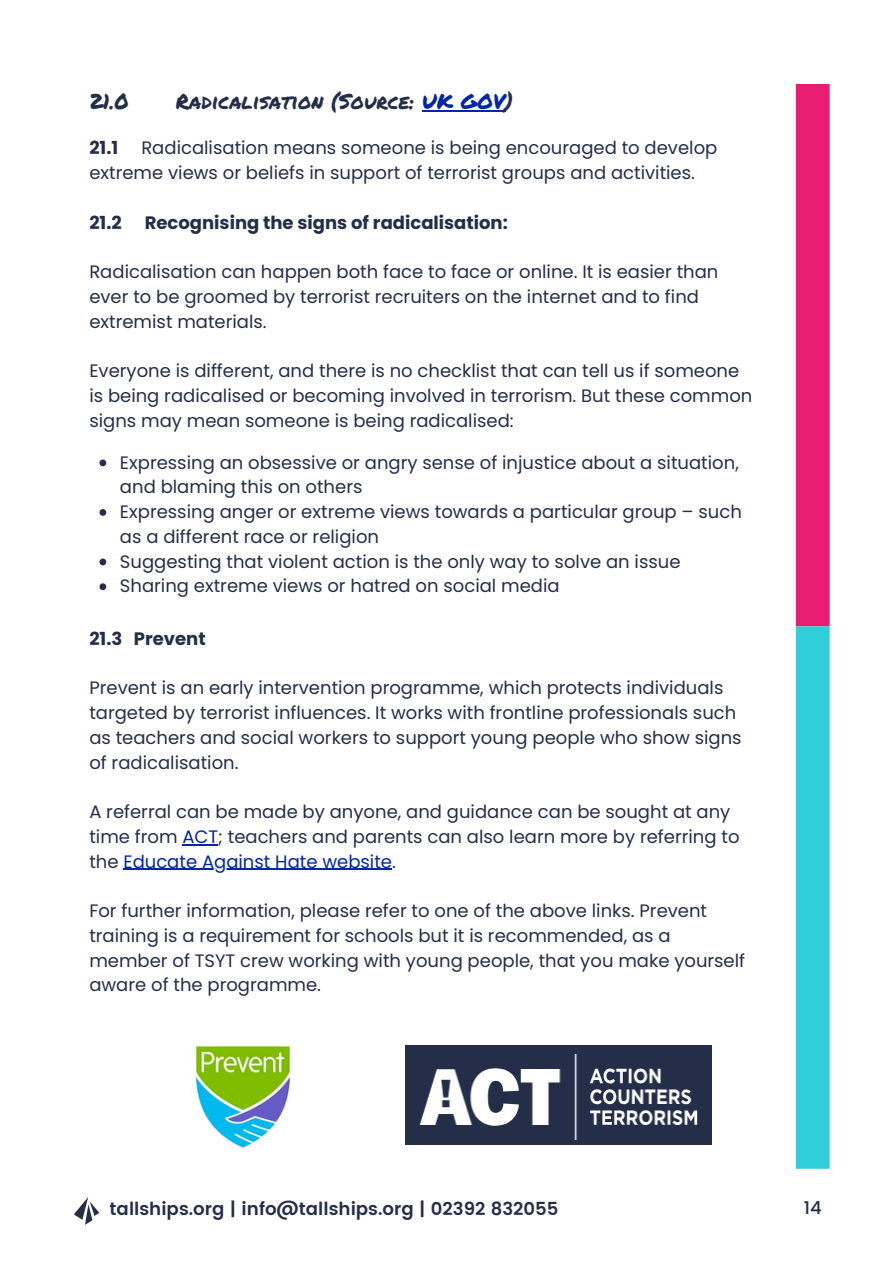
<style>
.page{position:relative;width:894px;height:1264px;background:#fff}
.page>*{position:absolute;margin:0;border:0;box-sizing:border-box;transform-origin:0 0}
.t1{font:21px "Permanent Marker";color:#242e49}
.t2{font:18px/24.8px "Poppins";color:#242e49}
.t3{font:700 18px "Poppins";color:#242e49}
.t4{font:600 18px "Poppins";color:#242e49}
.t5{font:500 18px "Poppins";color:#242e49}
.s1{color:#0026a9}
</style>
<div class="page">
<div style="left:795px;top:84px;width:34px;height:542px;background:#e71d72"></div>
<div style="left:795px;top:626px;width:34px;height:542px;background:#31cdd9"></div>
<img style="left:74px;top:1197px;width:26px;height:28px">
<div style="left:405px;top:1044px;width:306px;height:100px;background:#242e49"></div>
<img style="left:410px;top:1044px;width:296px;height:101px">
<img style="left:195px;top:1045px;width:96px;height:104px">
<hr style="left:422px;top:111px;width:83px;height:1px;background:#0026a9">
<svg style="left:99px;top:459px;width:7px;height:7px"></svg>
<svg style="left:99px;top:509px;width:7px;height:7px"></svg>
<svg style="left:99px;top:558px;width:7px;height:7px"></svg>
<svg style="left:99px;top:583px;width:7px;height:7px"></svg>
<hr style="left:182px;top:844px;width:36px;height:1px;background:#0026a9">
<hr style="left:123px;top:868px;width:199px;height:1px;background:#0026a9">
<hr style="left:322px;top:868px;width:70px;height:1px;background:#0026a9">
<h2 class="t1" style="left:89px;top:86px;width:41px">21.0</h2>
<h2 class="t1" style="left:176px;top:86px;width:339px">Radicalisation (Source: <span class="s1">UK GOV</span>)</h2>
<p class="t3" style="left:89px;top:135px;width:30px">21.1</p>
<p class="t2" style="left:89px;top:136px;width:629px;text-indent:52px">Radicalisation means someone is being encouraged to develop extreme views or beliefs in support of terrorist groups and activities.</p>
<p class="t3" style="left:89px;top:210px;width:34px">21.2</p>
<p class="t3" style="left:145px;top:210px;width:364px">Recognising the signs of radicalisation:</p>
<p class="t2" style="left:89px;top:259px;width:630px">Radicalisation can happen both face to face or online. It is easier than ever to be groomed by terrorist recruiters on the internet and to find extremist materials.</p>
<p class="t2" style="left:89px;top:358px;width:664px">Everyone is different, and there is no checklist that can tell us if someone is being radicalised or becoming involved in terrorism. But these common signs may mean someone is being radicalised:</p>
<p class="t2" style="left:120px;top:450px;width:620px">Expressing an obsessive or angry sense of injustice about a situation, and blaming this on others</p>
<p class="t2" style="left:120px;top:499px;width:623px">Expressing anger or extreme views towards a particular group – such as a different race or religion</p>
<h2 class="t2" style="left:120px;top:549px;width:562px">Suggesting that violent action is the only way to solve an issue</h2>
<p class="t2" style="left:120px;top:573px;width:441px">Sharing extreme views or hatred on social media</p>
<p class="t3" style="left:89px;top:626px;width:118px">21.3 Prevent</p>
<p class="t2" style="left:89px;top:675px;width:653px">Prevent is an early intervention programme, which protects individuals targeted by terrorist influences. It works with frontline professionals such as teachers and social workers to support young people who show signs of radicalisation.</p>
<p class="t2" style="left:89px;top:799px;width:651px">A referral can be made by anyone, and guidance can be sought at any time from <span class="s1">ACT</span>; teachers and parents can also learn more by referring to the <span class="s1">Educate Against Hate website</span>.</p>
<p class="t2" style="left:89px;top:898px;width:657px">For further information, please refer to one of the above links. Prevent training is a requirement for schools but it is recommended, as a member of TSYT crew working with young people, that you make yourself aware of the programme.</p>
<h1 class="t4" style="left:109px;top:1198px;width:450px">tallships.org | info@tallships.org | 02392 832055</h1>
<p class="t5" style="left:803px;top:1197px;width:19px">14</p>
</div>
